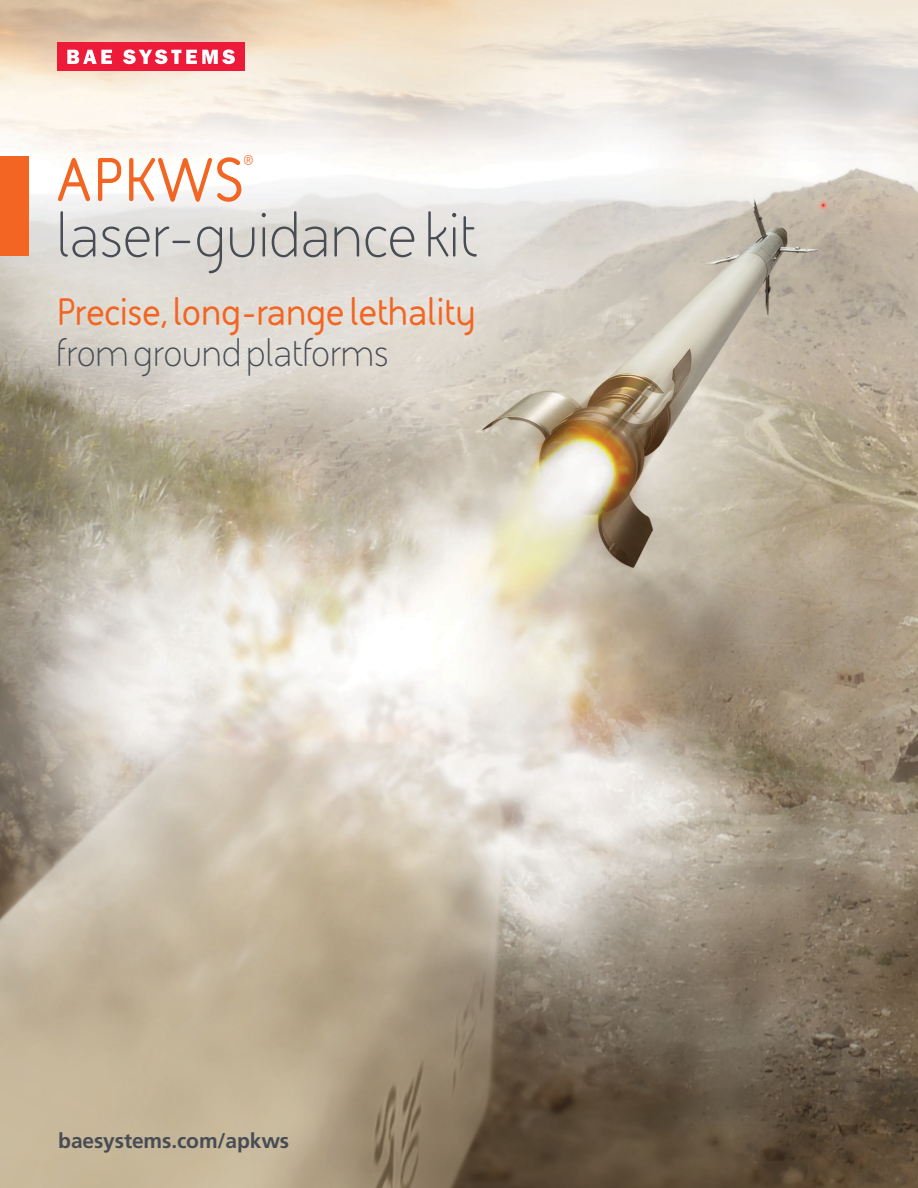
<style>
.page{position:relative;width:918px;height:1188px;background:#fff}
.page>*{position:absolute;margin:0;border:0;box-sizing:border-box;transform-origin:0 0}
.Titling___44_36pt{font:63px "BAE Systems";letter-spacing:-.015em;color:#474c55}
.Titling___44_36pt-2{font:700 63px "BAE Systems";letter-spacing:-.02em;color:#f26522}
.Titling___44_36pt-3{font:700 39px/40.5px "BAE Systems";letter-spacing:-.015em;color:#f26522}
.URL_BAE_bold_orange{font:700 21px "Frutiger LT Pro";letter-spacing:-.005em;color:#474c55}
.Titling___44_36pt-4{font:18px "BAE Systems";color:#f26522}
.s1{font-weight:400;color:#474c55}
</style>
<div class="page">
<img style="left:0;top:0;width:918px;height:1188px">
<div style="left:0;top:157px;width:29px;height:99px;background:#f26522"></div>
<div style="left:57px;top:42px;width:188px;height:29px;background:#ed1a3a"></div>
<svg style="left:123px;top:49px;width:112px;height:15px"></svg>
<svg style="left:67px;top:50px;width:45px;height:14px"></svg>
<p class="Titling___44_36pt-2" style="left:56px;top:137px;width:191px">APKWS</p>
<p class="Titling___44_36pt-4" style="left:243px;top:149px;width:13px">®</p>
<p class="Titling___44_36pt" style="left:56px;top:194px;width:423px">laser-guidance kit</p>
<p class="Titling___44_36pt-3" style="left:56px;top:290px;width:422px">Precise, long-range lethality <span class="s1">from ground platforms</span></p>
<p class="URL_BAE_bold_orange" style="left:58px;top:1128px;width:232px">baesystems.com/apkws</p>
</div>
